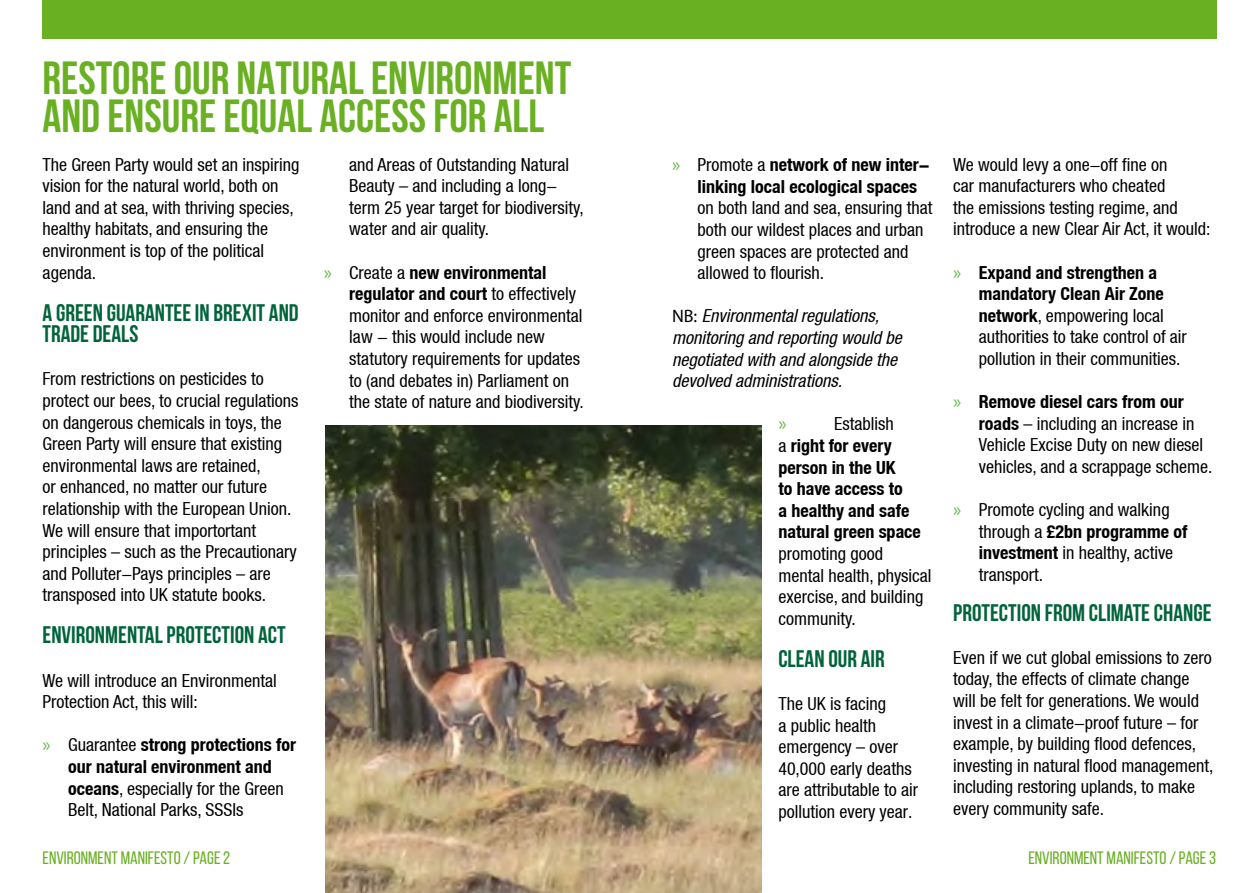
<style>
.page{position:relative;width:1259px;height:893px;background:#fff}
.page>*{position:absolute;margin:0;border:0;box-sizing:border-box;transform-origin:0 0}
.t1{font:700 46.5px/37.5px "Bebas Neue";color:#6ab023}
.t2{font:700 24px/21px "Bebas Neue";color:#00643b}
.t3{font:19.5px "Myriad Pro";color:#62bb46}
.t4{font:condensed 18px/21.6px "Helvetica Neue LT";color:#000}
.t5{font:700 condensed 18px/21.6px "Helvetica Neue LT";color:#000}
.t6{font:italic condensed 18px/21.6px "Helvetica Neue LT";color:#000}
.t7{font:18px "Bebas Neue";color:#6ab023}
.s1{font-family:"Myriad Pro";font-stretch:normal;font-size:19.5px;color:#62bb46}
.s2{font-weight:700}
.s3{font-family:"Myriad Pro";font-weight:400;font-stretch:normal;font-size:19.5px;color:#62bb46}
.s4{font-weight:400}
.s5{font-family:"Myriad Pro";font-style:normal;font-stretch:normal}
</style>
<div class="page">
<div style="left:43px;top:0;width:599px;height:39px;background:#6ab023"></div>
<div style="left:617px;top:0;width:599px;height:39px;background:#6ab023"></div>
<img style="left:325px;top:425px;width:436px;height:468px">
<h1 class="t1" style="left:43px;top:59px;width:530px">RESTORE OUR NATURAL ENVIRONMENT<br>AND ENSURE EQUAL ACCESS FOR ALL</h1>
<p class="t4" style="left:43px;top:153px;width:258px">The Green Party would set an inspiring vision for the natural world, both on land and at sea, with thriving species, healthy habitats, and ensuring the environment is top of the political agenda.</p>
<h2 class="t2" style="left:43px;top:302px;width:258px">A GREEN GUARANTEE IN BREXIT AND<br>TRADE DEALS</h2>
<p class="t4" style="left:43px;top:368px;width:257px">From restrictions on pesticides to protect our bees, to crucial regulations on dangerous chemicals in toys, the Green Party will ensure that existing environmental laws are retained,<br>or enhanced, no matter our future relationship with the European Union.<br>We will ensure that importortant principles – such as the Precautionary and Polluter-Pays principles – are transposed into UK statute books.</p>
<h2 class="t2" style="left:43px;top:624px;width:245px">ENVIRONMENTAL PROTECTION ACT</h2>
<p class="t4" style="left:43px;top:669px;width:236px">We will introduce an Environmental<br>Protection Act, this will:</p>
<p class="t4" style="left:68px;top:734px;width:230px;text-indent:-26px"><span class="s1">»</span> Guarantee <span class="s2">strong protections for our natural environment and oceans</span>, especially for the Green<br>Belt, National Parks, SSSIs</p>
<p class="t4" style="left:349px;top:153px;width:236px">and Areas of Outstanding Natural<br>Beauty – and including a long&shy;term 25 year target for biodiversity, water and air quality.</p>
<p class="t4" style="left:349px;top:261px;width:236px;text-indent:-26px"><span class="s1">»</span> Create a <span class="s2">new environmental regulator and court</span> to effectively monitor and enforce environmental law - this would include new statutory requirements for updates to (and debates in) Parliament on the state of nature and biodiversity.</p>
<p class="t7" style="left:43px;top:848px;width:189px">ENVIRONMENT MANIFESTO / PAGE 2</p>
<p class="t5" style="left:697px;top:154px;width:233px;text-indent:-26px"><span class="s3">»</span> <span class="s4">Promote a</span> network of new inter&shy;linking local ecological spaces</p>
<p class="t4" style="left:697px;top:197px;width:237px">on both land and sea, ensuring that both our wildest places and urban green spaces are protected and allowed to flourish.</p>
<p class="t6" style="left:672px;top:305px;width:231px"><span class="s5">NB:</span> Environmental regulations, monitoring and reporting would be negotiated with and alongside the devolved administrations.</p>
<p class="t3" style="left:778px;top:412px;width:10px">»</p>
<p class="t5" style="left:778px;top:413px;width:144px;text-indent:56px"><span class="s4">Establish<br>a</span> right for every person in the UK<br>to have access to<br>a healthy and safe natural green space</p>
<p class="t4" style="left:778px;top:543px;width:155px">promoting good mental health, physical exercise, and building community.</p>
<h2 class="t2" style="left:778px;top:648px;width:108px">CLEAN OUR AIR</h2>
<p class="t4" style="left:778px;top:693px;width:141px">The UK is facing<br>a public health emergency – over<br>40,000 early deaths are attributable to air pollution every year.</p>
<p class="t4" style="left:953px;top:153px;width:259px">We would levy a one-off fine on<br>car manufacturers who cheated<br>the emissions testing regime, and introduce a new Clear Air Act, it would:</p>
<p class="t4" style="left:978px;top:261px;width:210px;text-indent:-26px"><span class="s1">»</span> <span class="s2">Expand and strengthen a mandatory Clean Air Zone network</span>, empowering local authorities to take control of air pollution in their communities.</p>
<p class="t4" style="left:978px;top:391px;width:235px;text-indent:-26px"><span class="s1">»</span> <span class="s2">Remove diesel cars from our roads</span> – including an increase in<br>Vehicle Excise Duty on new diesel vehicles, and a scrappage scheme.</p>
<p class="t4" style="left:978px;top:499px;width:210px;text-indent:-26px"><span class="s1">»</span> Promote cycling and walking through a <span class="s2">£2bn programme of investment</span> in healthy, active transport.</p>
<h2 class="t2" style="left:953px;top:601px;width:260px">PROTECTION FROM CLIMATE CHANGE</h2>
<p class="t4" style="left:953px;top:646px;width:262px">Even if we cut global emissions to zero today, the effects of climate change will be felt for generations. We would invest in a climate-proof future – for example, by building flood defences, investing in natural flood management, including restoring uplands, to make every community safe.</p>
<p class="t7" style="left:1028px;top:848px;width:189px">ENVIRONMENT MANIFESTO / PAGE 3</p>
</div>
